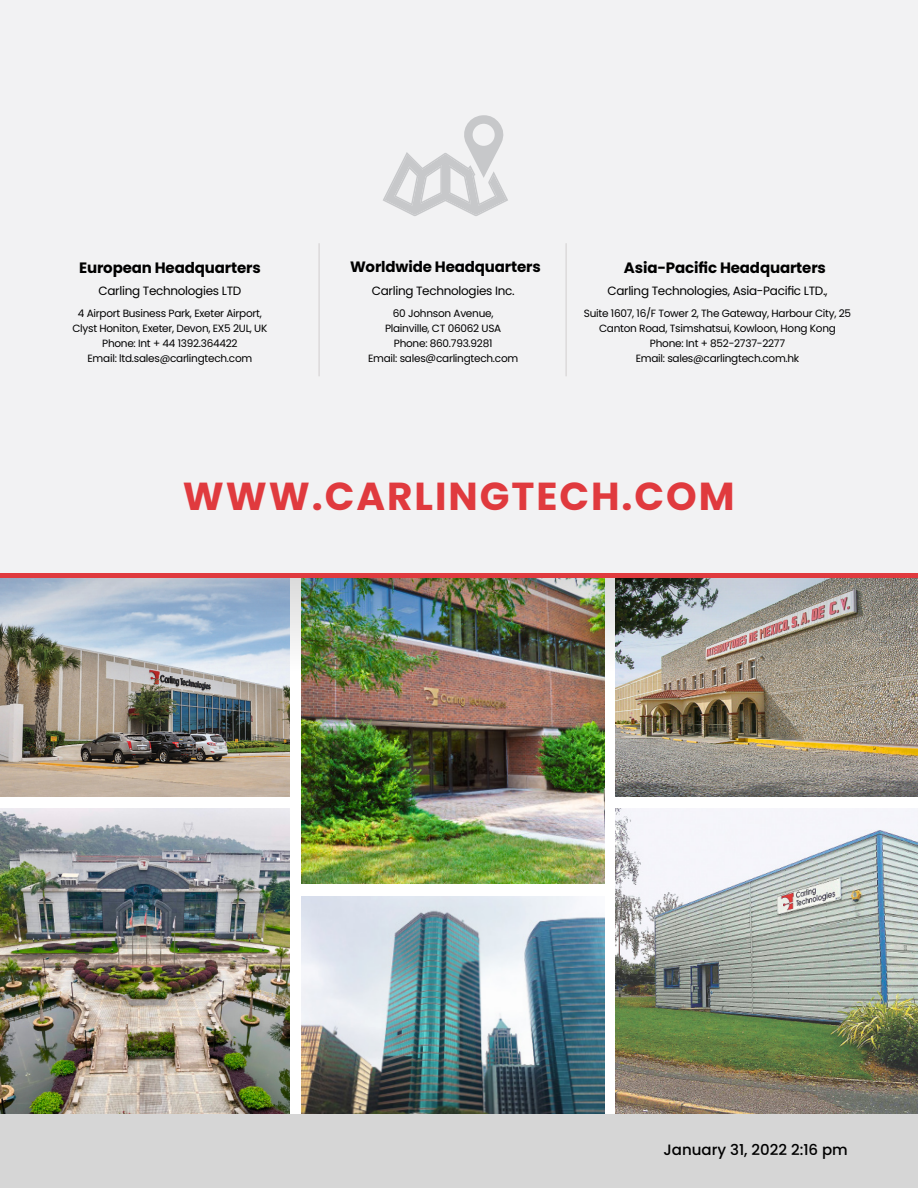
<style>
.page{position:relative;width:918px;height:1188px;background:#fff}
.page>*{position:absolute;margin:0;border:0;box-sizing:border-box;transform-origin:0 0}
.t1{font:700 39px "Poppins";letter-spacing:.05em;color:#e03a3e}
.t2{font:700 15px "Poppins";letter-spacing:-.01em;color:#000}
.t3{font:500 15px "Poppins";color:#000}
.t4{font:12px "Poppins";letter-spacing:-.025em;color:#000}
.t5{font:10.5px/15px "Poppins";letter-spacing:-.025em;color:#000;text-align:center}
</style>
<div class="page">
<img style="left:0;top:673px;width:289px;height:123px">
<img style="left:301px;top:896px;width:303px;height:219px">
<img style="left:616px;top:673px;width:302px;height:123px">
<img style="left:301px;top:673px;width:303px;height:210px">
<img style="left:0;top:808px;width:289px;height:307px">
<img style="left:616px;top:808px;width:302px;height:307px">
<img style="left:0;top:578px;width:918px;height:95px">
<div style="left:0;top:0;width:918px;height:576px;background:#f2f2f3"></div>
<div style="left:0;top:573px;width:918px;height:5px;background:#e03a3e"></div>
<div style="left:0;top:1115px;width:918px;height:73px;background:#d6d6d6"></div>
<hr style="left:318px;top:243px;width:2px;height:133px;background:#dcdada">
<hr style="left:565px;top:243px;width:2px;height:133px;background:#dcdada">
<svg style="left:383px;top:115px;width:125px;height:101px"></svg>
<h2 class="t2" style="left:79px;top:259px;width:183px">European Headquarters</h2>
<h2 class="t2" style="left:350px;top:258px;width:192px">Worldwide Headquarters</h2>
<h2 class="t2" style="left:624px;top:259px;width:204px">Asia-Pacific Headquarters</h2>
<p class="t4" style="left:98px;top:284px;width:144px">Carling Technologies LTD</p>
<p class="t5" style="left:72px;top:306px;width:197px">4 Airport Business Park, Exeter Airport, Clyst Honiton, Exeter, Devon, EX5 2UL, UK Phone: Int + 44 1392.364422<br>Email: ltd.sales@carlingtech.com</p>
<p class="t4" style="left:372px;top:284px;width:144px">Carling Technologies Inc.</p>
<p class="t5" style="left:368px;top:306px;width:152px">60 Johnson Avenue,<br>Plainville, CT 06062 USA<br>Phone: 860.793.9281<br>Email: sales@carlingtech.com</p>
<p class="t4" style="left:607px;top:284px;width:222px">Carling Technologies, Asia-Pacific LTD.,</p>
<p class="t5" style="left:584px;top:306px;width:269px">Suite 1607, 16/F Tower 2, The Gateway, Harbour City, 25<br>Canton Road, Tsimshatsui, Kowloon, Hong Kong Phone: Int + 852-2737-2277<br>Email: sales@carlingtech.com.hk</p>
<h1 class="t1" style="left:183px;top:474px;width:553px">WWW.CARLINGTECH.COM</h1>
<h2 class="t3" style="left:663px;top:1141px;width:186px">January 31, 2022 2:16 pm</h2>
</div>
